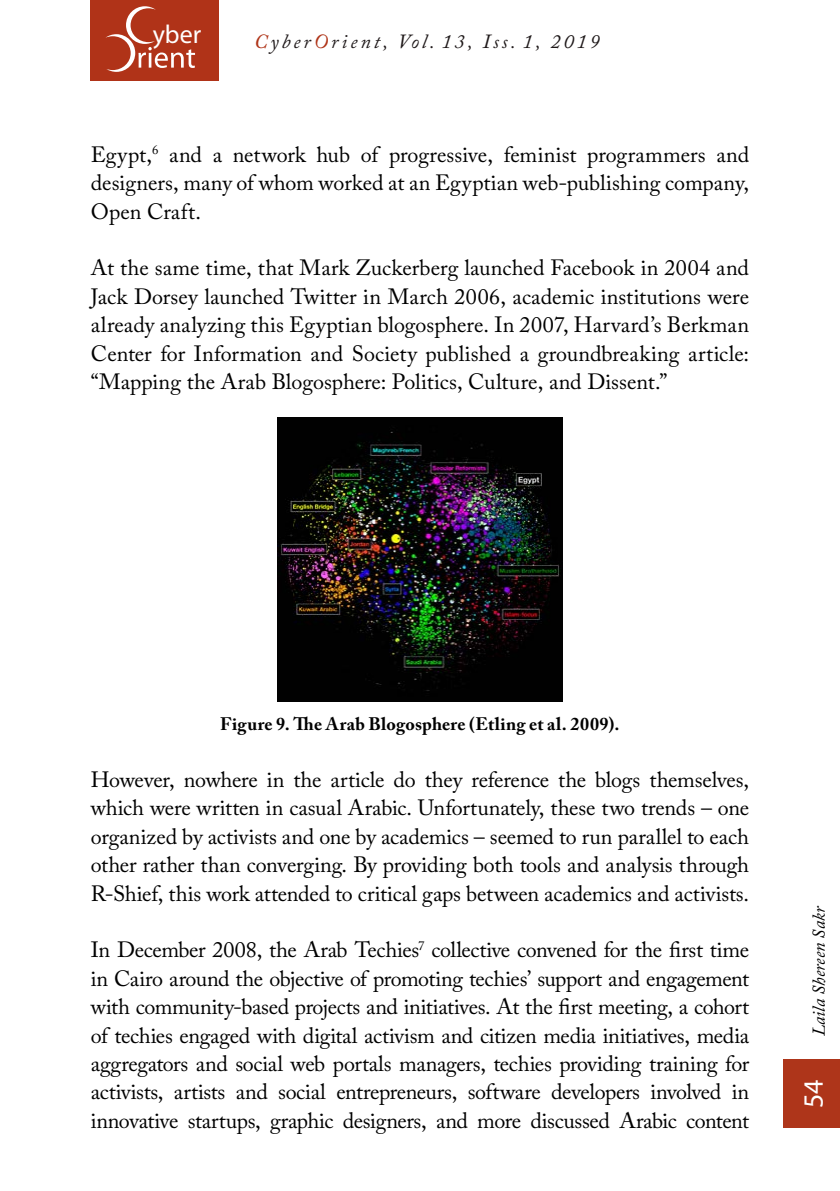
<style>
.page{position:relative;width:840px;height:1191px;background:#fff}
.page>*{position:absolute;margin:0;border:0;box-sizing:border-box;transform-origin:0 0}
.t1{font:28px "Myriad Pro";color:#fff}
.t2{font:26px "Myriad Pro";color:#fff}
.t3{font:22px/28.4px "Adobe Caslon Pro";letter-spacing:-.005em;color:#000;text-align:justify}
.t4{font:italic 20px "Adobe Caslon Pro";letter-spacing:.15em;color:#1f191a}
.t5{font:700 18px "Adobe Caslon Pro";letter-spacing:.015em;color:#000}
.t6{font:italic 18px "Adobe Caslon Pro";color:#000}
.s1{color:#af3418}
</style>
<div class="page">
<div style="left:782px;top:1059px;width:57px;height:68px;background:#ae351a"></div>
<div style="left:91px;top:0;width:128px;height:80px;background:#b03318"></div>
<svg style="left:106px;top:6px;width:89px;height:66px"></svg>
<img style="left:277px;top:417px;width:285px;height:284px">
<p class="t2" style="left:153px;top:18px;width:50px">yber</p>
<p class="t4" style="left:254px;top:29px;width:347px"><span class="s1">C</span>yber<span class="s1">O</span>rient, Vol. 13, Iss. 1, 2019</p>
<p class="t3" style="left:91px;top:140px;width:659px">Egypt,<sup>6</sup> and a network hub of progressive, feminist programmers and designers, many of whom worked at an Egyptian web-publishing company, Open Craft.</p>
<p class="t3" style="left:91px;top:254px;width:659px">At the same time, that Mark Zuckerberg launched Facebook in 2004 and Jack Dorsey launched Twitter in March 2006, academic institutions were already analyzing this Egyptian blogosphere. In 2007, Harvard’s Berkman Center for Information and Society published a groundbreaking article: “Mapping the Arab Blogosphere: Politics, Culture, and Dissent.”</p>
<p class="t5" style="left:220px;top:713px;width:400px">Figure 9. The Arab Blogosphere (Etling et al. 2009).</p>
<p class="t3" style="left:91px;top:765px;width:659px">However, nowhere in the article do they reference the blogs themselves, which were written in casual Arabic. Unfortunately, these two trends – one organized by activists and one by academics – seemed to run parallel to each other rather than converging. By providing both tools and analysis through R-Shief, this work attended to critical gaps between academics and activists.</p>
<p class="t3" style="left:91px;top:935px;width:659px">In December 2008, the Arab Techies<sup>7</sup> collective convened for the first time in Cairo around the objective of promoting techies’ support and engagement with community-based projects and initiatives. At the first meeting, a cohort of techies engaged with digital activism and citizen media initiatives, media aggregators and social web portals managers, techies providing training for activists, artists and social entrepreneurs, software developers involved in innovative startups, graphic designers, and more discussed Arabic content</p>
<p class="t6" style="left:807px;top:1036px;width:132px;rotate:-90deg">Laila Shereen Sakr</p>
<p class="t1" style="left:795px;top:1108px;width:30px;rotate:-90deg">54</p>
</div>
